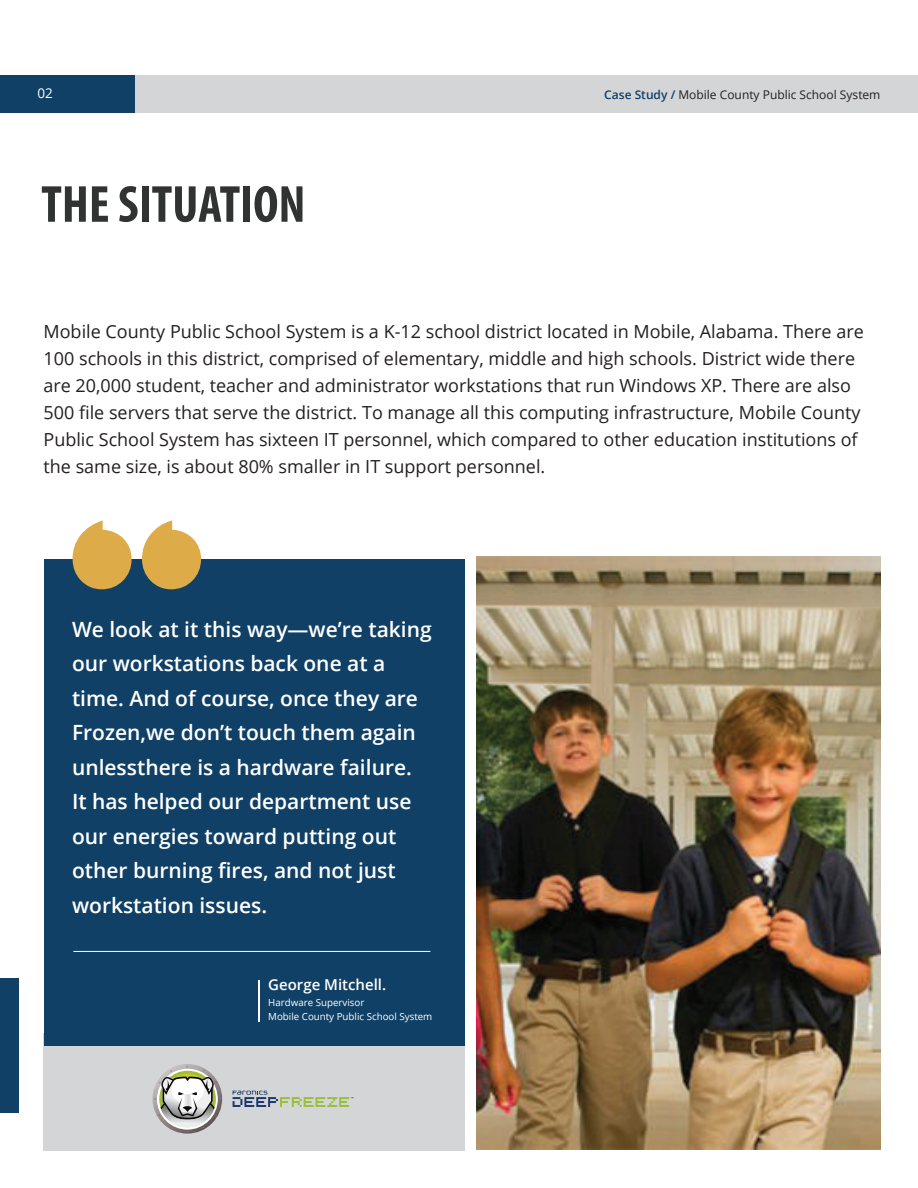
<style>
.page{position:relative;width:918px;height:1188px;background:#fff}
.page>*{position:absolute;margin:0;border:0;box-sizing:border-box;transform-origin:0 0}
.t1{font:700 condensed 52.5px "Myriad Pro";color:#313232}
.t2{font:600 21px/34.5px "Open Sans";color:#fff}
.t3{font:18px/27px "Open Sans";color:#231f20}
.t4{font:600 15px "Open Sans";color:#fff}
.t5{font:13.5px "Open Sans";color:#fff}
.t6{font:12px "Open Sans";color:#231f20}
.t7{font:9.75px/14.7px "Open Sans";color:#fff}
.s1{font-weight:600;color:#104066}
</style>
<div class="page">
<div style="left:44px;top:1033px;width:421px;height:117px;background:#d4d5d7"></div>
<div style="left:0;top:978px;width:19px;height:135px;background:#104066"></div>
<div style="left:0;top:75px;width:918px;height:38px;background:#d4d5d7"></div>
<div style="left:0;top:75px;width:135px;height:38px;background:#104066"></div>
<img style="left:477px;top:557px;width:403px;height:593px">
<div style="left:44px;top:559px;width:421px;height:487px;background:#104066"></div>
<svg style="left:73px;top:520px;width:59px;height:69px"></svg>
<svg style="left:142px;top:520px;width:59px;height:69px"></svg>
<svg style="left:233px;top:1091px;width:120px;height:16px"></svg>
<svg style="left:154px;top:1066px;width:67px;height:66px"></svg>
<hr style="left:258px;top:980px;width:2px;height:41px;background:#fff">
<p class="t5" style="left:37px;top:84px;width:17px">02</p>
<p class="t6" style="left:604px;top:87px;width:278px"><span class="s1">Case Study /</span> Mobile County Public School System</p>
<h1 class="t1" style="left:41px;top:171px;width:266px">THE SITUATION</h1>
<p class="t3" style="left:44px;top:317px;width:822px">Mobile County Public School System is a K-12 school district located in Mobile, Alabama. There are 100 schools in this district, comprised of elementary, middle and high schools. District wide there are 20,000 student, teacher and administrator workstations that run Windows XP. There are also 500 file servers that serve the district. To manage all this computing infrastructure, Mobile County Public School System has sixteen IT personnel, which compared to other education institutions of the same size, is about 80% smaller in IT support personnel.</p>
<p class="t2" style="left:72px;top:612px;width:361px">We look at it this way—we’re taking our workstations back one at a time. And of course, once they are<br>Frozen,we don’t touch them again unlessthere is a hardware failure.<br>It has helped our department use our energies toward putting out other burning fires, and not just workstation issues.</p>
<p class="t4" style="left:268px;top:974px;width:120px">George Mitchell.</p>
<p class="t7" style="left:268px;top:994px;width:166px">Hardware Supervisor<br>Mobile County Public School System</p>
</div>
